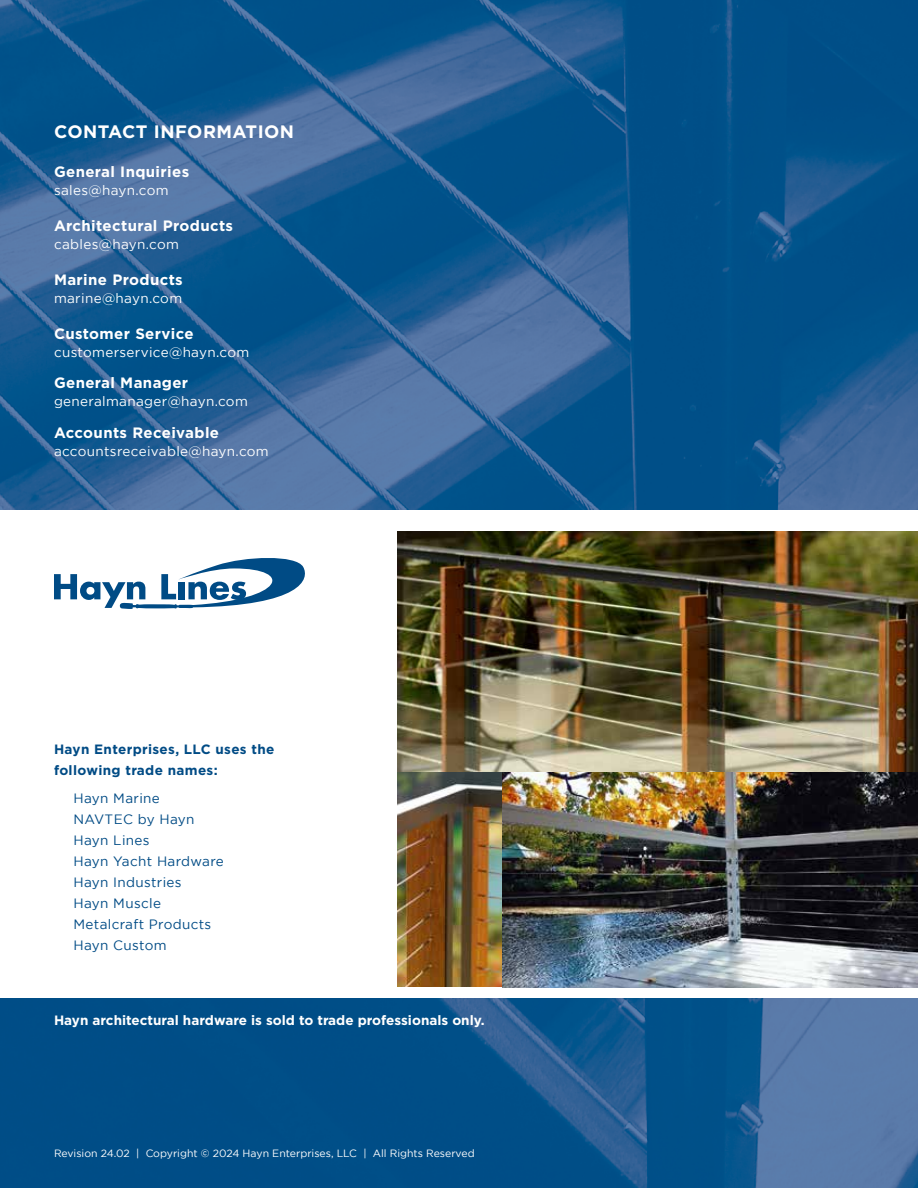
<style>
.page{position:relative;width:918px;height:1188px;background:#fff}
.page>*{position:absolute;margin:0;border:0;box-sizing:border-box;transform-origin:0 0}
.t1{font:700 18px "Gotham";letter-spacing:.025em;color:#fff}
.t2{font:700 15px "Gotham";letter-spacing:.025em;color:#fff}
.t3{font:13.5px "Gotham";letter-spacing:.025em;color:#fff}
.t4{font:13.5px/21px "Gotham";letter-spacing:.025em;color:#004b85}
.t5{font:700 13.5px "Gotham";color:#fff}
.t6{font:700 13.5px/21px "Gotham";letter-spacing:.025em;color:#004b85}
.t7{font:10.5px "Gotham";color:#fff}
</style>
<div class="page">
<img style="left:0;top:0;width:918px;height:1188px">
<div style="left:0;top:510px;width:918px;height:487px;background:#fff"></div>
<img style="left:397px;top:771px;width:521px;height:217px">
<img style="left:397px;top:531px;width:521px;height:240px">
<img style="left:503px;top:772px;width:415px;height:216px">
<svg style="left:54px;top:558px;width:251px;height:51px"></svg>
<h1 class="t1" style="left:54px;top:122px;width:242px">CONTACT INFORMATION</h1>
<p class="t2" style="left:54px;top:163px;width:137px">General Inquiries</p>
<p class="t3" style="left:54px;top:182px;width:116px">sales@hayn.com</p>
<p class="t2" style="left:54px;top:217px;width:181px">Architectural Products</p>
<p class="t3" style="left:54px;top:236px;width:126px">cables@hayn.com</p>
<p class="t2" style="left:54px;top:271px;width:130px">Marine Products</p>
<p class="t3" style="left:54px;top:290px;width:130px">marine@hayn.com</p>
<p class="t2" style="left:54px;top:325px;width:141px">Customer Service</p>
<p class="t3" style="left:54px;top:344px;width:197px">customerservice@hayn.com</p>
<p class="t2" style="left:54px;top:374px;width:136px">General Manager</p>
<p class="t3" style="left:54px;top:394px;width:195px">generalmanager@hayn.com</p>
<p class="t2" style="left:54px;top:424px;width:167px">Accounts Receivable</p>
<p class="t3" style="left:54px;top:443px;width:216px">accountsreceivable@hayn.com</p>
<p class="t6" style="left:54px;top:738px;width:222px">Hayn Enterprises, LLC uses the following trade names:</p>
<p class="t4" style="left:73px;top:787px;width:152px">Hayn Marine<br>NAVTEC by Hayn<br>Hayn Lines<br>Hayn Yacht Hardware<br>Hayn Industries<br>Hayn Muscle<br>Metalcraft Products<br>Hayn Custom</p>
<p class="t5" style="left:54px;top:1013px;width:432px">Hayn architectural hardware is sold to trade professionals only.</p>
<p class="t7" style="left:54px;top:1148px;width:422px">Revision 24.02 | Copyright © 2024 Hayn Enterprises, LLC | All Rights Reserved</p>
</div>
